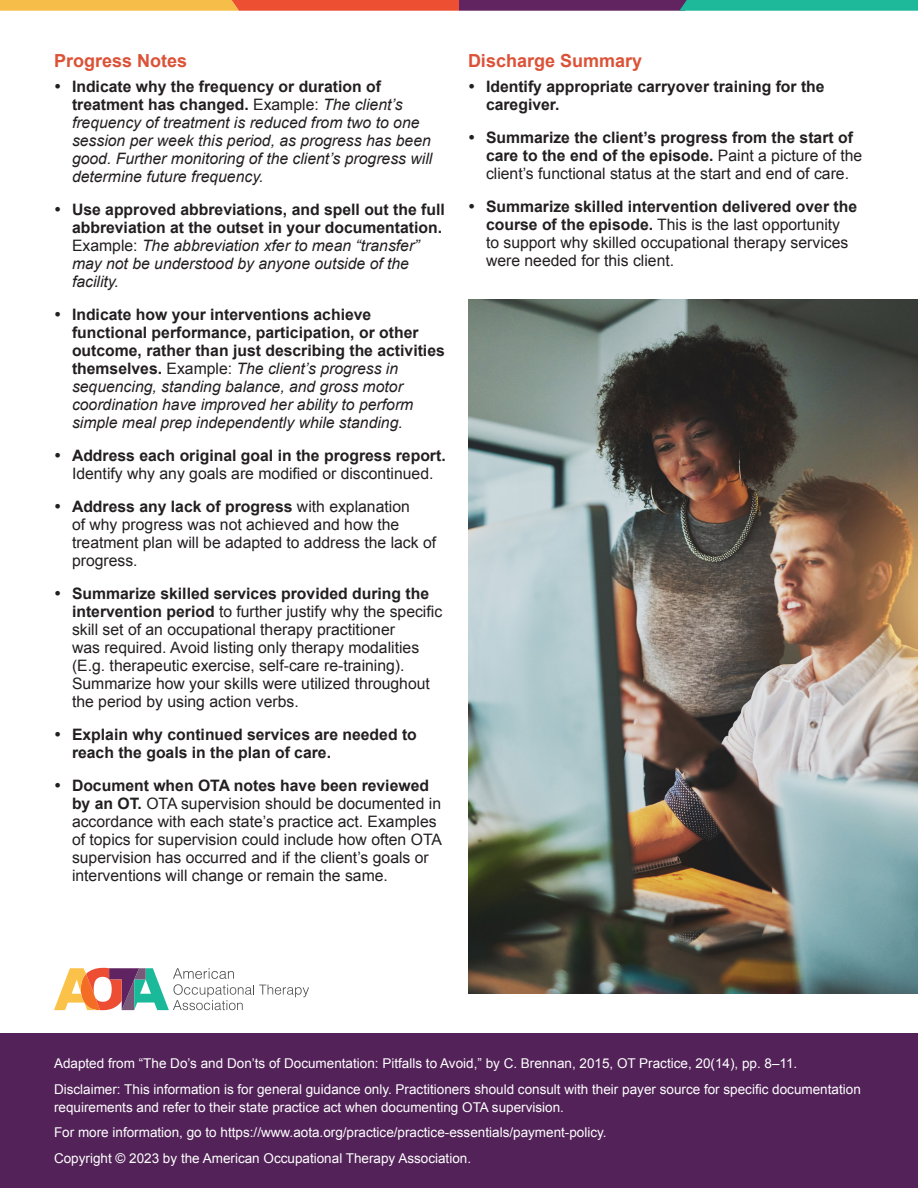
<style>
.page{position:relative;width:918px;height:1188px;background:#fff}
.page>*{position:absolute;margin:0;border:0;box-sizing:border-box;transform-origin:0 0}
.Heading_1{font:700 18px "Arial";color:#db5237}
.t1{font:15.75px/18px "Arial";color:#231f20}
.t2{font:italic 15.75px/18px "Arial";color:#231f20}
.t3{font:700 15.75px/18px "Arial";color:#231f20}
.Body_text{font:13.5px/18px "Arial";color:#fff}
.s1{font-weight:700;font-style:normal}
.s2{font-style:normal}
.s3{font-weight:400}
.s4{font-weight:400;font-style:italic}
.s5{font-weight:700}
</style>
<div class="page">
<div style="left:0;top:1033px;width:918px;height:155px;background:#522258"></div>
<svg style="left:0;top:0;width:918px;height:11px;background:#9b7f62"></svg>
<svg style="left:54px;top:968px;width:255px;height:42px"></svg>
<img style="left:468px;top:300px;width:450px;height:694px">
<p class="Heading_1" style="left:54px;top:49px;width:135px">Progress Notes</p>
<p class="t2" style="left:72px;top:78px;width:362px"><span class="s1">Indicate why the frequency or duration of treatment has changed.</span> <span class="s2">Example:</span> The client’s frequency of treatment is reduced from two to one session per week this period, as progress has been good. Further monitoring of the client’s progress will determine future frequency.</p>
<p class="t3" style="left:72px;top:201px;width:374px">Use approved abbreviations, and spell out the full abbreviation at the outset in your documentation.<br><span class="s3">Example:</span> <span class="s4">The abbreviation xfer to mean “transfer” may not be understood by anyone outside of the facility.</span></p>
<p class="t2" style="left:72px;top:306px;width:374px"><span class="s1">Indicate how your interventions achieve functional performance, participation, or other outcome, rather than just describing the activities themselves.</span> <span class="s2">Example:</span> The client’s progress in sequencing, standing balance, and gross motor coordination have improved her ability to perform simple meal prep independently while standing.</p>
<p class="t1" style="left:72px;top:446px;width:375px"><span class="s5">Address each original goal in the progress report.<br></span>Identify why any goals are modified or discontinued.</p>
<p class="t1" style="left:72px;top:497px;width:366px"><span class="s5">Address any lack of progress</span> with explanation<br>of why progress was not achieved and how the treatment plan will be adapted to address the lack of progress.</p>
<p class="t1" style="left:72px;top:584px;width:372px"><span class="s5">Summarize skilled services provided during the intervention period</span> to further justify why the specific skill set of an occupational therapy practitioner<br>was required. Avoid listing only therapy modalities (E.g. therapeutic exercise, self-care re-training).<br>Summarize how your skills were utilized throughout the period by using action verbs.</p>
<p class="t3" style="left:72px;top:726px;width:346px">Explain why continued services are needed to reach the goals in the plan of care.</p>
<p class="t1" style="left:72px;top:776px;width:372px"><span class="s5">Document when OTA notes have been reviewed by an OT.</span> OTA supervision should be documented in accordance with each state’s practice act. Examples of topics for supervision could include how often OTA supervision has occurred and if the client’s goals or interventions will change or remain the same.</p>
<p class="Heading_1" style="left:468px;top:49px;width:176px">Discharge Summary</p>
<p class="t3" style="left:486px;top:78px;width:340px">Identify appropriate carryover training for the caregiver.</p>
<p class="t3" style="left:486px;top:129px;width:378px">Summarize the client’s progress from the start of care to the end of the episode. <span class="s3">Paint a picture of the client’s functional status at the start and end of care.</span></p>
<p class="t1" style="left:486px;top:197px;width:373px"><span class="s5">Summarize skilled intervention delivered over the course of the episode.</span> This is the last opportunity to support why skilled occupational therapy services were needed for this client.</p>
<p class="Body_text" style="left:54px;top:1055px;width:745px">Adapted from “The Do’s and Don’ts of Documentation: Pitfalls to Avoid,” by C. Brennan, 2015, OT Practice, 20(14), pp. 8–11.</p>
<p class="Body_text" style="left:54px;top:1080px;width:808px">Disclaimer: This information is for general guidance only. Practitioners should consult with their payer source for specific documentation requirements and refer to their state practice act when documenting OTA supervision.</p>
<p class="Body_text" style="left:54px;top:1124px;width:554px">For more information, go to https://www.aota.org/practice/practice-essentials/payment-policy.</p>
<p class="Body_text" style="left:54px;top:1149px;width:419px">Copyright © 2023 by the American Occupational Therapy Association.</p>
</div>
